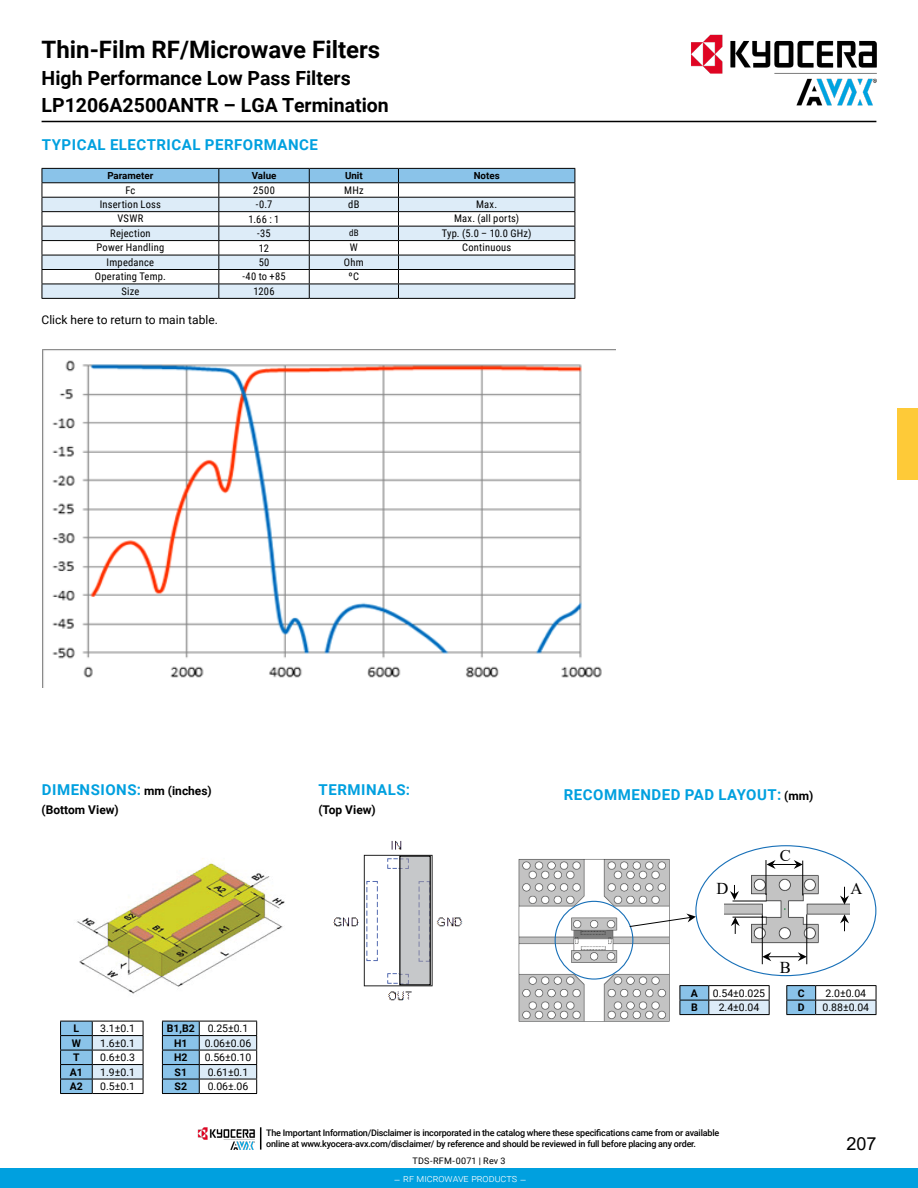
<style>
.page{position:relative;width:918px;height:1188px;background:#fff}
.page>*{position:absolute;margin:0;border:0;box-sizing:border-box;transform-origin:0 0}
.t1{font:700 24px "Roboto";color:#000}
.t2{font:700 19.5px "Roboto";color:#000}
.t3{font:18px "Arial";color:#000}
.t4{font:16.5px "Times New Roman";color:#000}
.t5{font:700 15px "Roboto";letter-spacing:.035em;color:#00a0df}
.t6{font:12px "Roboto";color:#000}
.t7{font:700 12px "Roboto";color:#000}
.t8{font:10.5px "Roboto Condensed";letter-spacing:.025em;color:#000}
.t9{font:10.5px "Roboto";color:#000}
.t10{font:300 10.5px "Roboto";color:#fff}
.t11{font:700 10.5px "Roboto";color:#000}
.t12{font:700 9.75px "Roboto";color:#000}
.t13{font:500 9px/10.8px "Roboto";letter-spacing:-.025em;color:#000}
.t14{font:9px "Roboto";letter-spacing:.03em;color:#000}
.t15{font:9px "Roboto Condensed";color:#000}
.s1{font-size:12px;color:#000}
.s2{font-weight:700}
</style>
<div class="page">
<hr style="left:42px;top:121px;width:834px;height:1px;background:#000">
<div style="left:897px;top:408px;width:21px;height:71px;background:#feca38"></div>
<img style="left:42px;top:350px;width:573px;height:338px">
<svg style="left:60px;top:1021px;width:197px;height:73px"></svg>
<svg style="left:680px;top:985px;width:197px;height:30px"></svg>
<img style="left:518px;top:859px;width:152px;height:163px">
<div style="left:555px;top:901px;width:78px;height:79px;border:1px solid #1870b8;border-radius:50%"></div>
<img style="left:724px;top:864px;width:126px;height:93px">
<svg style="left:840px;top:887px;width:9px;height:18px"></svg>
<svg style="left:840px;top:914px;width:9px;height:17px"></svg>
<svg style="left:731px;top:917px;width:9px;height:17px"></svg>
<hr style="left:806px;top:914px;width:1px;height:50px;background:#000">
<hr style="left:762px;top:914px;width:1px;height:50px;background:#000">
<hr style="left:766px;top:860px;width:1px;height:35px;background:#000">
<hr style="left:802px;top:861px;width:1px;height:34px;background:#000">
<hr style="left:733px;top:917px;width:34px;height:1px;background:#000">
<hr style="left:733px;top:901px;width:34px;height:1px;background:#000">
<svg style="left:730px;top:885px;width:9px;height:15px"></svg>
<hr style="left:768px;top:956px;width:33px;height:1px;background:#000">
<svg style="left:798px;top:952px;width:9px;height:9px"></svg>
<svg style="left:762px;top:952px;width:9px;height:9px"></svg>
<svg style="left:767px;top:860px;width:36px;height:9px"></svg>
<svg style="left:629px;top:914px;width:67px;height:13px"></svg>
<img style="left:333px;top:840px;width:130px;height:161px">
<div style="left:401px;top:858px;width:28px;height:125px;background:#c6c8ca"></div>
<div style="left:399px;top:856px;width:32px;height:129px;border:1px solid #000"></div>
<img style="left:77px;top:858px;width:208px;height:136px">
<svg style="left:42px;top:168px;width:534px;height:130px"></svg>
<hr style="left:42px;top:298px;width:177px;height:1px;background:#000">
<hr style="left:219px;top:298px;width:90px;height:1px;background:#000">
<hr style="left:309px;top:298px;width:89px;height:1px;background:#000">
<hr style="left:398px;top:298px;width:177px;height:1px;background:#000">
<img style="left:669px;top:34px;width:208px;height:87px">
<div style="left:0;top:1169px;width:918px;height:19px;background:#00a0df"></div>
<img style="left:198px;top:1127px;width:57px;height:23px">
<svg style="left:260px;top:1127px;width:1px;height:23px"></svg>
<h1 class="t1" style="left:42px;top:33px;width:340px">Thin-Film RF/Microwave Filters</h1>
<h2 class="t2" style="left:42px;top:92px;width:349px">LP1206A2500ANTR – LGA Termination</h2>
<h2 class="t2" style="left:42px;top:65px;width:311px">High Performance Low Pass Filters</h2>
<h3 class="t5" style="left:42px;top:134px;width:278px">TYPICAL ELECTRICAL PERFORMANCE</h3>
<p class="t12" style="left:107px;top:169px;width:47px">Parameter</p>
<p class="t12" style="left:252px;top:169px;width:26px">Value</p>
<p class="t12" style="left:345px;top:169px;width:19px">Unit</p>
<p class="t12" style="left:474px;top:169px;width:27px">Notes</p>
<p class="t8" style="left:125px;top:182px;width:12px">Fc</p>
<p class="t8" style="left:253px;top:182px;width:23px">2500</p>
<p class="t8" style="left:344px;top:182px;width:21px">MHz</p>
<p class="t8" style="left:100px;top:197px;width:63px">Insertion Loss</p>
<p class="t8" style="left:256px;top:197px;width:18px">-0.7</p>
<p class="t8" style="left:348px;top:197px;width:13px">dB</p>
<p class="t8" style="left:476px;top:197px;width:23px">Max.</p>
<p class="t8" style="left:117px;top:211px;width:27px">VSWR</p>
<p class="t8" style="left:249px;top:212px;width:32px">1.66 : 1</p>
<p class="t8" style="left:454px;top:211px;width:67px">Max. (all ports)</p>
<p class="t8" style="left:110px;top:226px;width:42px">Rejection</p>
<p class="t8" style="left:257px;top:226px;width:15px">-35</p>
<p class="t15" style="left:349px;top:227px;width:11px">dB</p>
<p class="t8" style="left:442px;top:226px;width:91px">Typ. (5.0 – 10.0 GHz)</p>
<p class="t8" style="left:97px;top:240px;width:69px">Power Handling</p>
<p class="t8" style="left:259px;top:240px;width:12px">12</p>
<p class="t8" style="left:350px;top:240px;width:10px">W</p>
<p class="t8" style="left:462px;top:240px;width:51px">Continuous</p>
<p class="t8" style="left:107px;top:255px;width:49px">Impedance</p>
<p class="t8" style="left:259px;top:255px;width:12px">50</p>
<p class="t8" style="left:344px;top:255px;width:21px">Ohm</p>
<p class="t8" style="left:95px;top:269px;width:73px">Operating Temp.</p>
<p class="t8" style="left:242px;top:269px;width:45px">-40 to +85</p>
<p class="t8" style="left:349px;top:269px;width:12px">ºC</p>
<p class="t8" style="left:121px;top:284px;width:19px">Size</p>
<p class="t8" style="left:254px;top:284px;width:23px">1206</p>
<h3 class="t6" style="left:42px;top:311px;width:178px">Click here to return to main table.</h3>
<h3 class="t5" style="left:42px;top:779px;width:172px">DIMENSIONS: <span class="s1">mm (inches)</span></h3>
<h3 class="t7" style="left:42px;top:801px;width:79px">(Bottom View)</h3>
<h3 class="t5" style="left:319px;top:779px;width:93px">TERMINALS:</h3>
<h3 class="t7" style="left:318px;top:801px;width:59px">(Top View)</h3>
<h3 class="t5" style="left:564px;top:784px;width:251px">RECOMMENDED PAD LAYOUT: <span class="s1">(mm)</span></h3>
<h3 class="t4" style="left:717px;top:876px;width:13px">D</h3>
<h3 class="t4" style="left:780px;top:844px;width:13px">C</h3>
<h3 class="t4" style="left:851px;top:877px;width:13px">A</h3>
<p class="t11" style="left:74px;top:1021px;width:7px">L</p>
<p class="t9" style="left:100px;top:1021px;width:36px">3.1±0.1</p>
<p class="t9" style="left:167px;top:1021px;width:83px"><span class="s2">B1,B2</span> 0.25±0.1</p>
<p class="t11" style="left:72px;top:1035px;width:11px">W</p>
<p class="t9" style="left:100px;top:1035px;width:36px">1.6±0.1</p>
<p class="t11" style="left:174px;top:1035px;width:15px">H1</p>
<p class="t9" style="left:205px;top:1035px;width:48px">0.06±0.06</p>
<p class="t11" style="left:73px;top:1050px;width:8px">T</p>
<p class="t9" style="left:100px;top:1050px;width:36px">0.6±0.3</p>
<p class="t11" style="left:174px;top:1050px;width:15px">H2</p>
<p class="t9" style="left:205px;top:1050px;width:48px">0.56±0.10</p>
<p class="t11" style="left:70px;top:1064px;width:15px">A1</p>
<p class="t9" style="left:100px;top:1064px;width:36px">1.9±0.1</p>
<p class="t11" style="left:175px;top:1064px;width:14px">S1</p>
<p class="t9" style="left:208px;top:1064px;width:42px">0.61±0.1</p>
<p class="t11" style="left:70px;top:1079px;width:15px">A2</p>
<p class="t9" style="left:100px;top:1079px;width:36px">0.5±0.1</p>
<p class="t11" style="left:175px;top:1079px;width:14px">S2</p>
<p class="t9" style="left:208px;top:1079px;width:42px">0.06±.06</p>
<h3 class="t4" style="left:780px;top:956px;width:13px">B</h3>
<p class="t11" style="left:691px;top:985px;width:9px">A</p>
<p class="t9" style="left:713px;top:985px;width:54px">0.54±0.025</p>
<p class="t11" style="left:798px;top:985px;width:8px">C</p>
<p class="t9" style="left:826px;top:985px;width:42px">2.0±0.04</p>
<p class="t11" style="left:691px;top:1000px;width:8px">B</p>
<p class="t9" style="left:719px;top:1000px;width:42px">2.4±0.04</p>
<p class="t11" style="left:798px;top:1000px;width:8px">D</p>
<p class="t9" style="left:823px;top:1000px;width:48px">0.88±0.04</p>
<p class="t13" style="left:266px;top:1127px;width:455px">The Important Information/Disclaimer is incorporated in the catalog where these specifications came from or available online at www.kyocera-avx.com/disclaimer/ by reference and should be reviewed in full before placing any order.</p>
<p class="t14" style="left:412px;top:1155px;width:95px">TDS-RFM-0071 | Rev 3</p>
<p class="t10" style="left:394px;top:1171px;width:134px">– rf microwave products –</p>
<h3 class="t3" style="left:846px;top:1131px;width:32px">207</h3>
</div>
